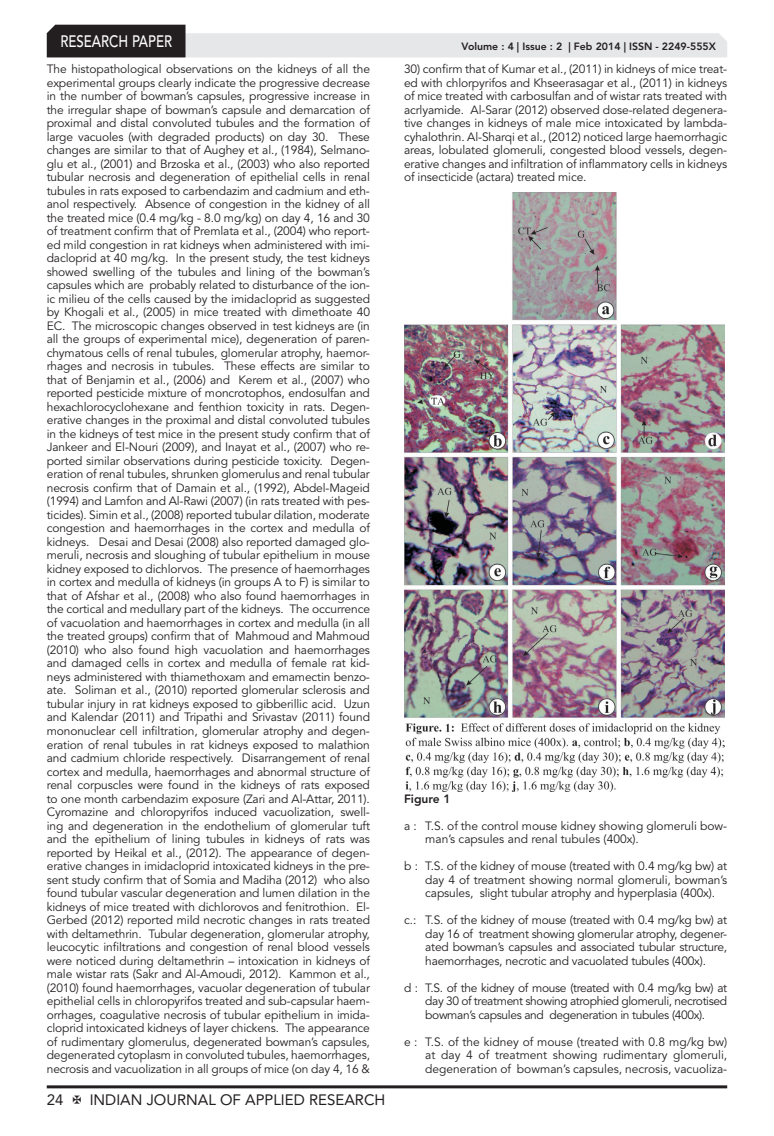
<style>
.page{position:relative;width:774px;height:1136px;background:#fff}
.page>*{position:absolute;margin:0;border:0;box-sizing:border-box;transform-origin:0 0}
.t1{font:500 16.5px "Avenir LT Std";color:#fff;scale:.8 1}
.t2{font:15px "Avenir LT Std";color:#231f20}
.Body_Text{font:12px/13.5px "Avenir LT Std";letter-spacing:-.01em;color:#231f20;text-align:justify}
.Bullet{font:12px/13.5px "Avenir LT Std";letter-spacing:-.01em;color:#231f20;text-align:justify}
.Body_Text-2{font:800 12px "Avenir LT Std";color:#231f20}
.t3{font:800 10.5px "Avenir LT Std";color:#231f20}
</style>
<div class="page">
<hr style="left:47px;top:1085px;width:680px;height:3px;background:#231f20">
<svg style="left:47px;top:25px;width:680px;height:32px"></svg>
<img style="left:404px;top:192px;width:320px;height:599px">
<h1 class="t1" style="left:60px;top:32px;width:141px">RESEARCH PAPER</h1>
<p class="t3" style="left:462px;top:41px;width:256px">Volume : 4 | Issue : 2 | Feb 2014 | ISSN - 2249-555X</p>
<p class="Body_Text" style="left:47px;top:62px;width:325px">The histopathological observations on the kidneys of all the experimental groups clearly indicate the progressive decrease in the number of bowman’s capsules, progressive increase in the irregular shape of bowman’s capsule and demarcation of proximal and distal convoluted tubules and the formation of large vacuoles (with degraded products) on day 30. These changes are similar to that of Aughey et al., (1984), Selmano&shy;glu et al., (2001) and Brzoska et al., (2003) who also reported tubular necrosis and degeneration of epithelial cells in renal tubules in rats exposed to carbendazim and cadmium and eth&shy;anol respectively. Absence of congestion in the kidney of all the treated mice (0.4 mg/kg - 8.0 mg/kg) on day 4, 16 and 30 of treatment confirm that of Premlata et al., (2004) who report&shy;ed mild congestion in rat kidneys when administered with imi&shy;dacloprid at 40 mg/kg. In the present study, the test kidneys showed swelling of the tubules and lining of the bowman’s capsules which are probably related to disturbance of the ion&shy;ic milieu of the cells caused by the imidacloprid as suggested by Khogali et al., (2005) in mice treated with dimethoate 40<br>EC. The microscopic changes observed in test kidneys are (in all the groups of experimental mice), degeneration of paren&shy;chymatous cells of renal tubules, glomerular atrophy, haemor&shy;rhages and necrosis in tubules. These effects are similar to that of Benjamin et al., (2006) and Kerem et al., (2007) who reported pesticide mixture of moncrotophos, endosulfan and hexachlorocyclohexane and fenthion toxicity in rats. Degen&shy;erative changes in the proximal and distal convoluted tubules in the kidneys of test mice in the present study confirm that of Jankeer and El-Nouri (2009), and Inayat et al., (2007) who re&shy;ported similar observations during pesticide toxicity. Degen&shy;eration of renal tubules, shrunken glomerulus and renal tubular necrosis confirm that of Damain et al., (1992), Abdel-Mageid (1994) and Lamfon and Al-Rawi (2007) (in rats treated with pes&shy;ticides). Simin et al., (2008) reported tubular dilation, moderate congestion and haemorrhages in the cortex and medulla of kidneys. Desai and Desai (2008) also reported damaged glo&shy;meruli, necrosis and sloughing of tubular epithelium in mouse kidney exposed to dichlorvos. The presence of haemorrhages in cortex and medulla of kidneys (in groups A to F) is similar to that of Afshar et al., (2008) who also found haemorrhages in the cortical and medullary part of the kidneys. The occurrence of vacuolation and haemorrhages in cortex and medulla (in all the treated groups) confirm that of Mahmoud and Mahmoud (2010) who also found high vacuolation and haemorrhages and damaged cells in cortex and medulla of female rat kid&shy;neys administered with thiamethoxam and emamectin benzo&shy;ate. Soliman et al., (2010) reported glomerular sclerosis and tubular injury in rat kidneys exposed to gibberillic acid. Uzun and Kalendar (2011) and Tripathi and Srivastav (2011) found mononuclear cell infiltration, glomerular atrophy and degen&shy;eration of renal tubules in rat kidneys exposed to malathion and cadmium chloride respectively. Disarrangement of renal cortex and medulla, haemorrhages and abnormal structure of renal corpuscles were found in the kidneys of rats exposed to one month carbendazim exposure (Zari and Al-Attar, 2011).<br>Cyromazine and chloropyrifos induced vacuolization, swell&shy;ing and degeneration in the endothelium of glomerular tuft and the epithelium of lining tubules in kidneys of rats was reported by Heikal et al., (2012). The appearance of degen&shy;erative changes in imidacloprid intoxicated kidneys in the pre&shy;sent study confirm that of Somia and Madiha (2012) who also found tubular vascular degeneration and lumen dilation in the kidneys of mice treated with dichlorovos and fenitrothion. El-Gerbed (2012) reported mild necrotic changes in rats treated with deltamethrin. Tubular degeneration, glomerular atrophy, leucocytic infiltrations and congestion of renal blood vessels were noticed during deltamethrin – intoxication in kidneys of male wistar rats (Sakr and Al-Amoudi, 2012). Kammon et al., (2010) found haemorrhages, vacuolar degeneration of tubular epithelial cells in chloropyrifos treated and sub-capsular haem&shy;orrhages, coagulative necrosis of tubular epithelium in imida&shy;cloprid intoxicated kidneys of layer chickens. The appearance of rudimentary glomerulus, degenerated bowman’s capsules, degenerated cytoplasm in convoluted tubules, haemorrhages, necrosis and vacuolization in all groups of mice (on day 4, 16 &amp;</p>
<p class="Body_Text" style="left:404px;top:62px;width:325px">30) confirm that of Kumar et al., (2011) in kidneys of mice treat&shy;ed with chlorpyrifos and Khseerasagar et al., (2011) in kidneys of mice treated with carbosulfan and of wistar rats treated with acrlyamide. Al-Sarar (2012) observed dose-related degenera&shy;tive changes in kidneys of male mice intoxicated by lambda&shy;cyhalothrin. Al-Sharqi et al., (2012) noticed large haemorrhagic areas, lobulated glomeruli, congested blood vessels, degen&shy;erative changes and infiltration of inflammatory cells in kidneys of insecticide (actara) treated mice.</p>
<p class="Body_Text-2" style="left:404px;top:791px;width:48px">Figure 1</p>
<p class="Bullet" style="left:425px;top:818px;width:303px;text-indent:-21px">a : T.S. of the control mouse kidney showing glomeruli bow&shy;man’s capsules and renal tubules (400x).</p>
<p class="Bullet" style="left:425px;top:859px;width:303px;text-indent:-21px">b : T.S. of the kidney of mouse (treated with 0.4 mg/kg bw) at day 4 of treatment showing normal glomeruli, bowman’s capsules, slight tubular atrophy and hyperplasia (400x).</p>
<p class="Bullet" style="left:425px;top:913px;width:303px;text-indent:-21px">c.: T.S. of the kidney of mouse (treated with 0.4 mg/kg bw) at day 16 of treatment showing glomerular atrophy, degener&shy;ated bowman’s capsules and associated tubular structure, haemorrhages, necrotic and vacuolated tubules (400x).</p>
<p class="Bullet" style="left:425px;top:980px;width:303px;text-indent:-21px">d : T.S. of the kidney of mouse (treated with 0.4 mg/kg bw) at day 30 of treatment showing atrophied glomeruli, necrotised bowman’s capsules and degeneration in tubules (400x).</p>
<p class="Bullet" style="left:425px;top:1034px;width:303px;text-indent:-21px">e : T.S. of the kidney of mouse (treated with 0.8 mg/kg bw) at day 4 of treatment showing rudimentary glomeruli, degeneration of bowman’s capsules, necrosis, vacuoliza-</p>
<p class="t2" style="left:47px;top:1090px;width:18px">24</p>
<p class="t2" style="left:90px;top:1090px;width:297px">INDIAN JOURNAL OF APPLIED RESEARCH</p>
</div>
